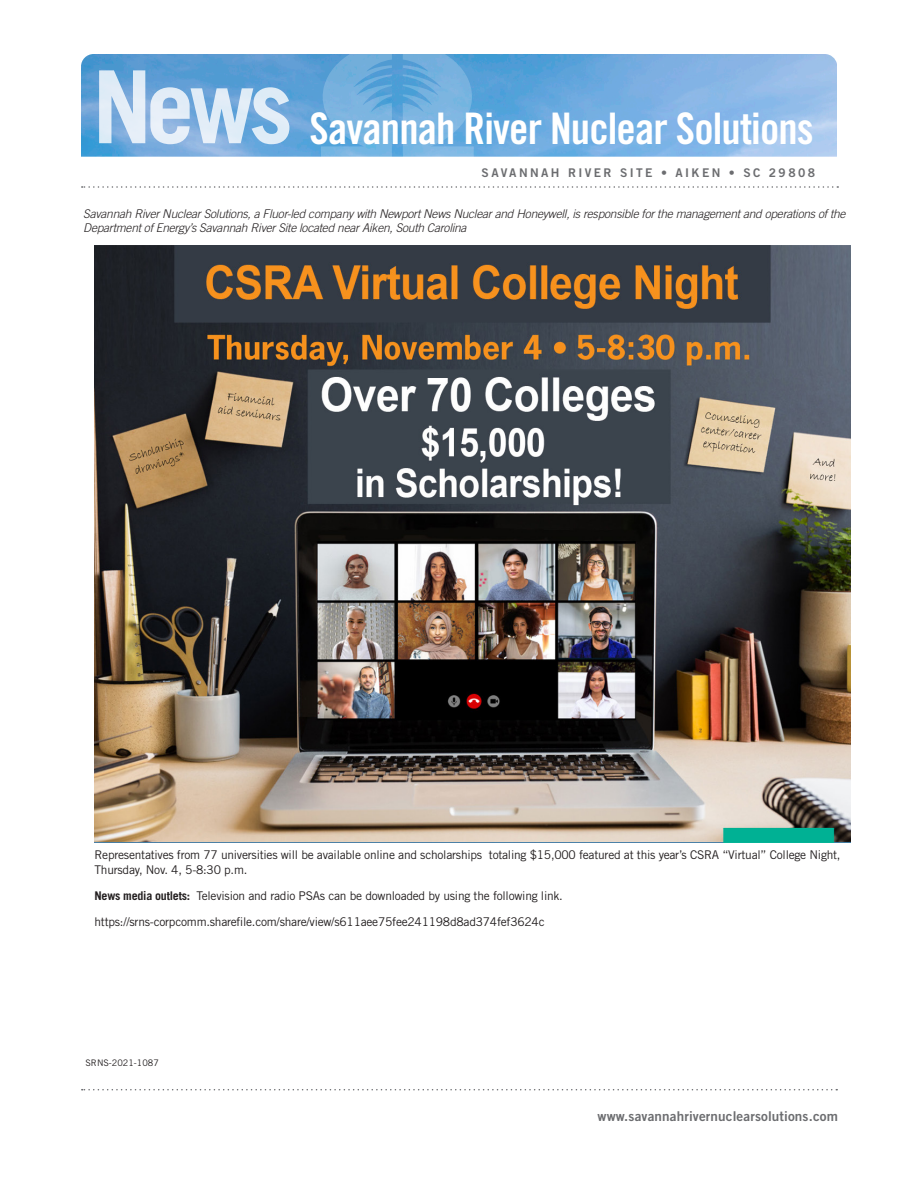
<style>
.page{position:relative;width:918px;height:1188px;background:#fff}
.page>*{position:absolute;margin:0;border:0;box-sizing:border-box;transform-origin:0 0}
.t1{font:43.5px "Trade Gothic LT Std Bd Cn 20";letter-spacing:-.02em;color:#fff}
.t2{font:13.5px "Trade Gothic LT Std Bd 2";letter-spacing:.01em;color:#6c6d70}
._03_Body{font:12px/14.4px "Trade Gothic LT Std";letter-spacing:-.02em;color:#231f20}
._03_Body-2{font:italic 300 12px/14.4px "Trade Gothic LT Std";letter-spacing:-.02em;color:#231f20}
.t3{font:12px "Trade Gothic LT Std Bd 2";letter-spacing:.2em;color:#6c6d70}
._03_Body-3{font:9px "Trade Gothic LT Std";color:#231f20}
.s1{font-weight:700}
</style>
<div class="page">
<img style="left:81px;top:54px;width:756px;height:103px">
<svg style="left:321px;top:54px;width:71px;height:103px"></svg>
<svg style="left:403px;top:54px;width:71px;height:103px"></svg>
<svg style="left:99px;top:70px;width:190px;height:74px"></svg>
<svg style="left:82px;top:1089px;width:755px;height:1px"></svg>
<svg style="left:82px;top:186px;width:756px;height:2px"></svg>
<img style="left:94px;top:245px;width:756px;height:598px">
<h1 class="t1" style="left:310px;top:102px;width:506px">Savannah River Nuclear Solutions</h1>
<p class="t3" style="left:482px;top:165px;width:335px">SAVANNAH RIVER SITE • AIKEN • SC 29808</p>
<p class="_03_Body-2" style="left:83px;top:207px;width:764px">Savannah River Nuclear Solutions, a Fluor-led company with Newport News Nuclear and Honeywell, is responsible for the management and operations of the<br>Department of Energy’s Savannah River Site located near Aiken, South Carolina</p>
<p class="_03_Body" style="left:94px;top:848px;width:748px">Representatives from 77 universities will be available online and scholarships totaling $15,000 featured at this year’s CSRA “Virtual” College Night,<br>Thursday, Nov. 4, 5-8:30 p.m.</p>
<p class="_03_Body" style="left:94px;top:888px;width:470px"><span class="s1">News media outlets:</span> Television and radio PSAs can be downloaded by using the following link.</p>
<p class="_03_Body" style="left:94px;top:915px;width:452px">https://srns-corpcomm.sharefile.com/share/view/s611aee75fee241198d8ad374fef3624c</p>
<p class="_03_Body-3" style="left:86px;top:1058px;width:75px">SRNS-2021-1087</p>
<p class="t2" style="left:598px;top:1107px;width:242px">www.savannahrivernuclearsolutions.com</p>
</div>
